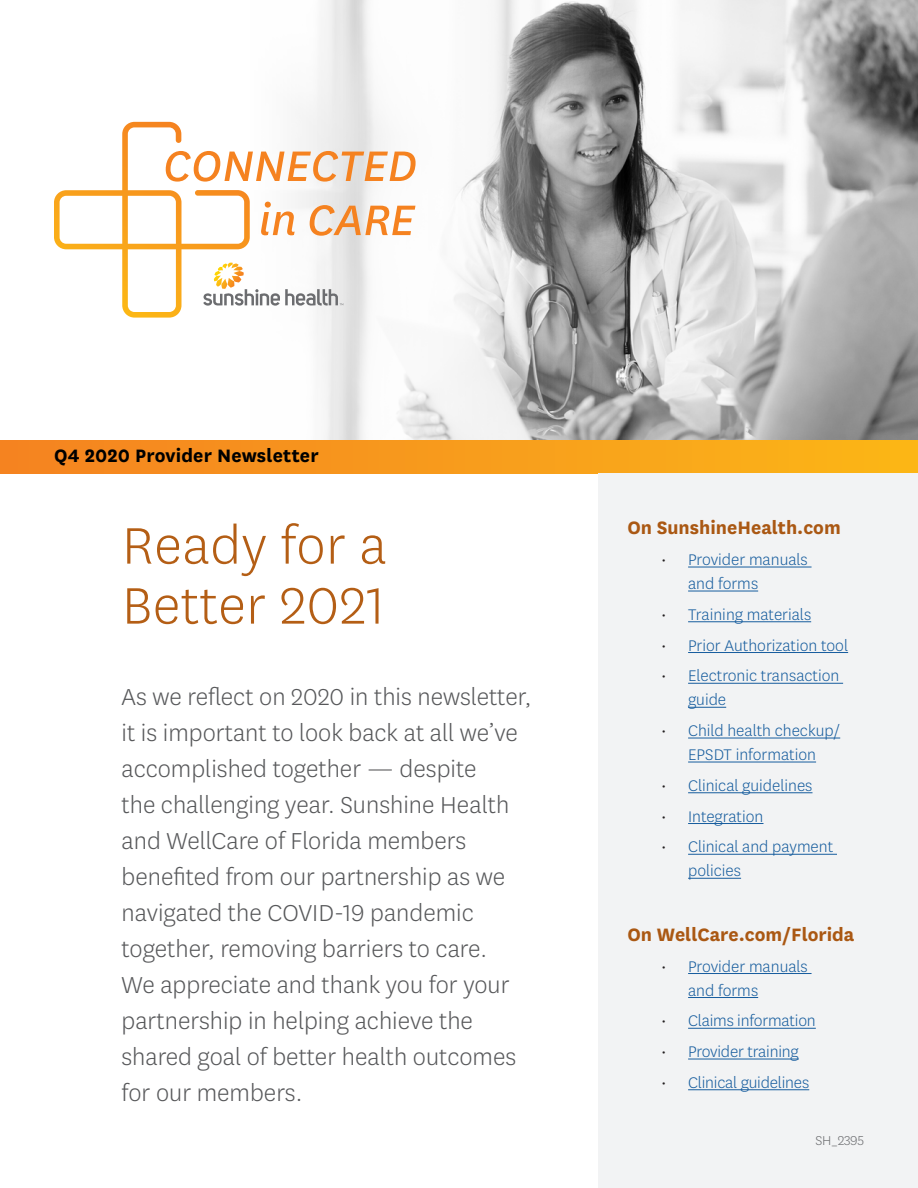
<style>
.page{position:relative;width:918px;height:1188px;background:#fff}
.page>*{position:absolute;margin:0;border:0;box-sizing:border-box;transform-origin:0 0}
.t1{font:300 60px/60px "Centene Sans";letter-spacing:.01em;color:#b45e15}
.t2{font:300 27px/36px "Centene Sans";color:#57585a}
.t3{font:700 21px "Centene Sans";color:#aa5813}
.t4{font:700 21px "Centene Sans";letter-spacing:.005em;color:#000}
.t5{font:300 18px/24px "Centene Sans";color:#175d9e}
.t6{font:300 15px "Centene Sans";letter-spacing:-.02em;color:#6d6e71}
.s1{color:#231f20}
</style>
<div class="page">
<img style="left:298px;top:0;width:620px;height:440px">
<div style="left:0;top:440px;width:918px;height:34px;background:linear-gradient(to right,#f48221,#fbb617)"></div>
<svg style="left:54px;top:122px;width:362px;height:196px"></svg>
<div style="left:599px;top:474px;width:319px;height:714px;background:#f2f3f4"></div>
<hr style="left:688px;top:567px;width:124px;height:1px;background:#175d9e">
<hr style="left:688px;top:591px;width:70px;height:1px;background:#175d9e">
<hr style="left:688px;top:621px;width:123px;height:1px;background:#175d9e">
<hr style="left:688px;top:652px;width:160px;height:1px;background:#175d9e">
<hr style="left:688px;top:683px;width:155px;height:1px;background:#175d9e">
<hr style="left:688px;top:707px;width:38px;height:1px;background:#175d9e">
<hr style="left:688px;top:738px;width:152px;height:1px;background:#175d9e">
<hr style="left:688px;top:762px;width:128px;height:1px;background:#175d9e">
<hr style="left:688px;top:792px;width:125px;height:1px;background:#175d9e">
<hr style="left:688px;top:823px;width:75px;height:1px;background:#175d9e">
<hr style="left:688px;top:854px;width:149px;height:1px;background:#175d9e">
<hr style="left:688px;top:878px;width:53px;height:1px;background:#175d9e">
<hr style="left:688px;top:973px;width:124px;height:1px;background:#175d9e">
<hr style="left:688px;top:997px;width:70px;height:1px;background:#175d9e">
<hr style="left:688px;top:1028px;width:128px;height:1px;background:#175d9e">
<hr style="left:688px;top:1059px;width:111px;height:1px;background:#175d9e">
<hr style="left:688px;top:1089px;width:121px;height:1px;background:#175d9e">
<p class="t4" style="left:54px;top:441px;width:266px">Q4 2020 Provider Newsletter</p>
<h1 class="t1" style="left:122px;top:514px;width:266px">Ready for a<br>Better 2021</h1>
<p class="t2" style="left:122px;top:678px;width:411px">As we reflect on 2020 in this newsletter, it is important to look back at all we’ve accomplished together — despite<br>the challenging year. Sunshine Health and WellCare of Florida members benefited from our partnership as we navigated the COVID-19 pandemic together, removing barriers to care.<br>We appreciate and thank you for your partnership in helping achieve the shared goal of better health outcomes for our members.</p>
<h2 class="t3" style="left:627px;top:513px;width:215px">On SunshineHealth.com</h2>
<p class="t5" style="left:688px;top:547px;width:121px;text-indent:-27px"><span class="s1">•</span> Provider manuals and forms</p>
<p class="t5" style="left:661px;top:602px;width:152px"><span class="s1">•</span> Training materials</p>
<p class="t5" style="left:661px;top:633px;width:189px"><span class="s1">•</span> Prior Authorization tool</p>
<p class="t5" style="left:688px;top:663px;width:153px;text-indent:-27px"><span class="s1">•</span> Electronic transaction guide</p>
<p class="t5" style="left:661px;top:718px;width:181px;text-align:center"><span class="s1">•</span> Child health checkup/<br>EPSDT information</p>
<p class="t5" style="left:661px;top:773px;width:153px"><span class="s1">•</span> Clinical guidelines</p>
<p class="t5" style="left:661px;top:804px;width:104px"><span class="s1">•</span> Integration</p>
<p class="t5" style="left:688px;top:834px;width:147px;text-indent:-27px"><span class="s1">•</span> Clinical and payment policies</p>
<h2 class="t3" style="left:627px;top:920px;width:229px">On WellCare.com/Florida</h2>
<p class="t5" style="left:688px;top:954px;width:121px;text-indent:-27px"><span class="s1">•</span> Provider manuals and forms</p>
<p class="t5" style="left:661px;top:1008px;width:156px"><span class="s1">•</span> Claims information</p>
<p class="t5" style="left:661px;top:1039px;width:139px"><span class="s1">•</span> Provider training</p>
<p class="t5" style="left:661px;top:1070px;width:150px"><span class="s1">•</span> Clinical guidelines</p>
<p class="t6" style="left:816px;top:1131px;width:50px">SH_2395</p>
</div>
